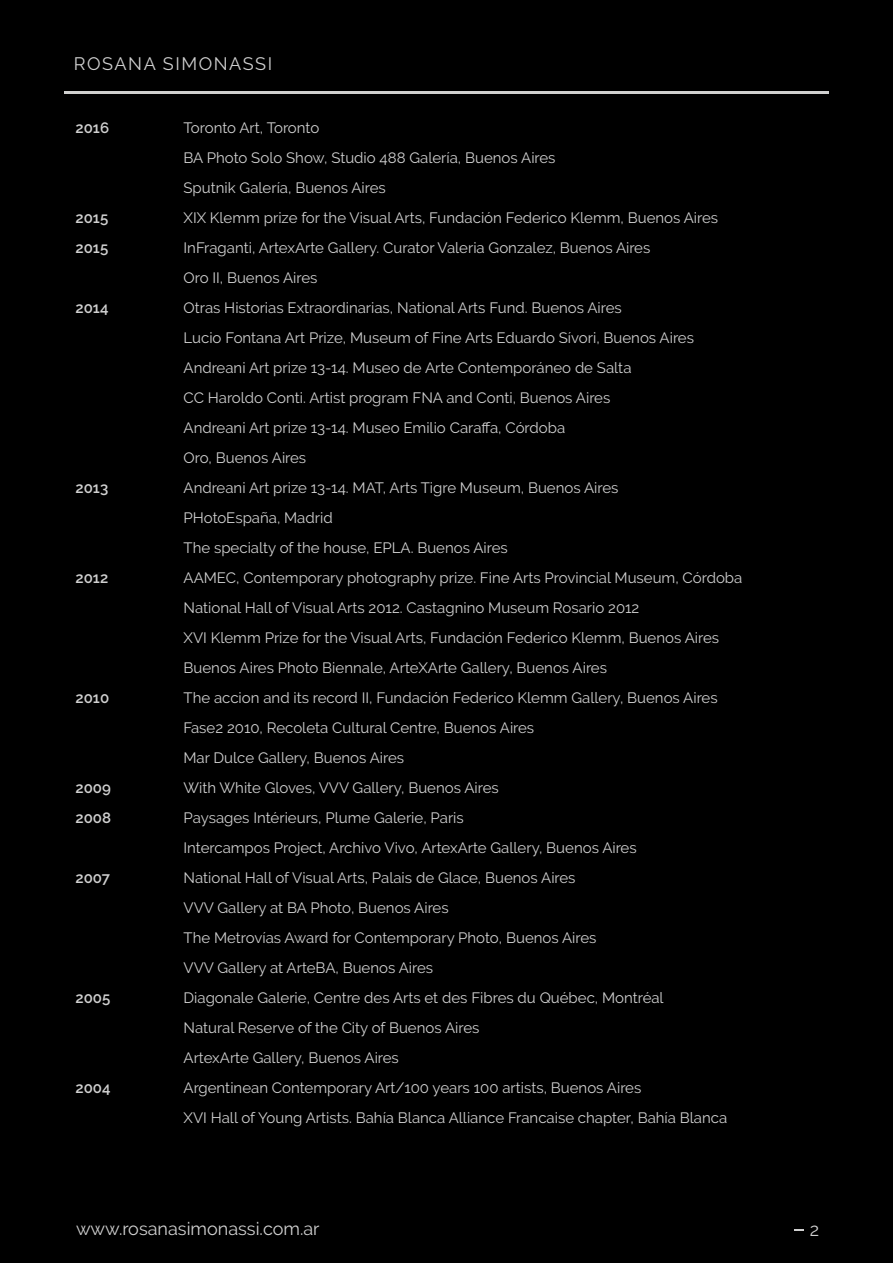
<style>
.page{position:relative;width:893px;height:1263px;background:#000}
.page>*{position:absolute;margin:0;border:0;box-sizing:border-box;transform-origin:0 0}
.t1{font:18px "Raleway";color:#d0d0d0}
.t2{font:18px "Raleway";letter-spacing:.085em;color:#d0d0d0}
.t3{font:15px/30px "Raleway";color:#d0d0d0}
.t4{font:600 15px "Raleway";color:#d0d0d0}
</style>
<div class="page">
<hr style="left:64px;top:91px;width:764px;height:2px;background:#d0d0cf">
<p class="t2" style="left:74px;top:53px;width:200px">ROSANA SIMONASSI</p>
<p class="t4" style="left:76px;top:119px;width:35px">2016</p>
<p class="t3" style="left:184px;top:112px;width:374px">Toronto Art, Toronto<br>BA Photo Solo Show, Studio 488 Galería, Buenos Aires<br>Sputnik Galería, Buenos Aires</p>
<p class="t4" style="left:76px;top:209px;width:34px">2015</p>
<p class="t3" style="left:184px;top:202px;width:536px">XIX Klemm prize for the Visual Arts, Fundación Federico Klemm, Buenos Aires</p>
<p class="t4" style="left:76px;top:239px;width:34px">2015</p>
<p class="t3" style="left:184px;top:232px;width:468px">InFraganti, ArtexArte Gallery. Curator Valeria Gonzalez, Buenos Aires<br>Oro II, Buenos Aires</p>
<p class="t4" style="left:76px;top:299px;width:34px">2014</p>
<p class="t3" style="left:184px;top:292px;width:512px">Otras Historias Extraordinarias, National Arts Fund. Buenos Aires<br>Lucio Fontana Art Prize, Museum of Fine Arts Eduardo Sívori, Buenos Aires Andreani Art prize 13-14. Museo de Arte Contemporáneo de Salta<br>CC Haroldo Conti. Artist program FNA and Conti, Buenos Aires<br>Andreani Art prize 13-14. Museo Emilio Caraffa, Córdoba<br>Oro, Buenos Aires</p>
<p class="t4" style="left:76px;top:479px;width:34px">2013</p>
<p class="t3" style="left:184px;top:472px;width:436px">Andreani Art prize 13-14. MAT, Arts Tigre Museum, Buenos Aires<br>PHotoEspaña, Madrid<br>The specialty of the house, EPLA. Buenos Aires</p>
<p class="t4" style="left:76px;top:569px;width:34px">2012</p>
<p class="t3" style="left:184px;top:562px;width:560px">AAMEC, Contemporary photography prize. Fine Arts Provincial Museum, Córdoba National Hall of Visual Arts 2012. Castagnino Museum Rosario 2012<br>XVI Klemm Prize for the Visual Arts, Fundación Federico Klemm, Buenos Aires Buenos Aires Photo Biennale, ArteXArte Gallery, Buenos Aires</p>
<p class="t4" style="left:76px;top:689px;width:35px">2010</p>
<p class="t3" style="left:184px;top:682px;width:536px">The accion and its record II, Fundación Federico Klemm Gallery, Buenos Aires<br>Fase2 2010, Recoleta Cultural Centre, Buenos Aires<br>Mar Dulce Gallery, Buenos Aires</p>
<p class="t4" style="left:76px;top:779px;width:37px">2009</p>
<p class="t3" style="left:184px;top:772px;width:317px">With White Gloves, VVV Gallery, Buenos Aires</p>
<p class="t4" style="left:76px;top:809px;width:37px">2008</p>
<p class="t3" style="left:184px;top:802px;width:455px">Paysages Intérieurs, Plume Galerie, Paris<br>Intercampos Project, Archivo Vivo, ArtexArte Gallery, Buenos Aires</p>
<p class="t4" style="left:76px;top:869px;width:36px">2007</p>
<p class="t3" style="left:184px;top:862px;width:414px">National Hall of Visual Arts, Palais de Glace, Buenos Aires VVV Gallery at BA Photo, Buenos Aires<br>The Metrovías Award for Contemporary Photo, Buenos Aires VVV Gallery at ArteBA, Buenos Aires</p>
<p class="t4" style="left:76px;top:989px;width:36px">2005</p>
<p class="t3" style="left:184px;top:982px;width:482px">Diagonale Galerie, Centre des Arts et des Fibres du Québec, Montréal<br>Natural Reserve of the City of Buenos Aires<br>ArtexArte Gallery, Buenos Aires</p>
<p class="t4" style="left:76px;top:1079px;width:37px">2004</p>
<p class="t3" style="left:184px;top:1072px;width:545px">Argentinean Contemporary Art/100 years 100 artists, Buenos Aires<br>XVI Hall of Young Artists. Bahía Blanca Alliance Francaise chapter, Bahía Blanca</p>
<p class="t1" style="left:76px;top:1218px;width:245px">www.rosanasimonassi.com.ar</p>
<p class="t1" style="left:810px;top:1219px;width:11px">2</p>
</div>
